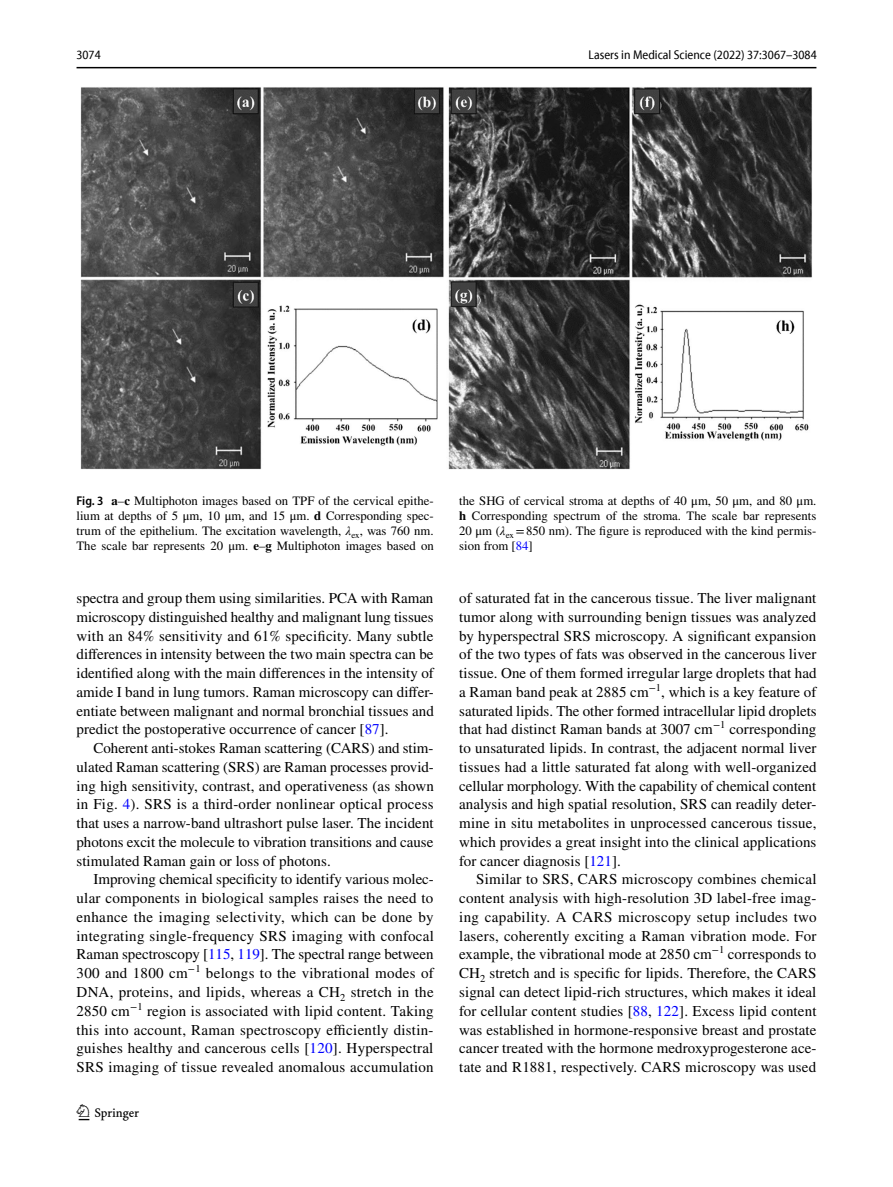
<style>
.page{position:relative;width:893px;height:1187px;background:#fff}
.page>*{position:absolute;margin:0;border:0;box-sizing:border-box;transform-origin:0 0}
.t1{font:22.5px "Springnew Regular 2";color:#000}
.t2{font:15px/18.8px "STIX";letter-spacing:.005em;color:#000;text-align:justify}
.t3{font:12.75px/15px "STIX";color:#000;text-align:justify}
.t4{font:semi-condensed 12.75px "Myriad Pro Unic";color:#000}
.s1{font-family:"Myriad Pro";font-weight:600;font-stretch:semi-condensed}
.s2{font-weight:700}
.s3{font-style:italic}
.s4{color:#00f}
</style>
<div class="page">
<hr style="left:77px;top:67px;width:739px;height:1px;background:#000">
<img style="left:81px;top:87px;width:731px;height:382px">
<p class="t4" style="left:77px;top:50px;width:26px">3074</p>
<p class="t4" style="left:588px;top:50px;width:230px">Lasers in Medical Science (2022) 37:3067–3084</p>
<p class="t3" style="left:77px;top:494px;width:359px"><span class="s1">Fig. 3</span> <span class="s2">a</span>–<span class="s2">c</span> Multiphoton images based on TPF of the cervical epithe&shy;lium at depths of 5 μm, 10 μm, and 15 μm. <span class="s2">d</span> Corresponding spec&shy;trum of the epithelium. The excitation wavelength, <span class="s3">λ</span><sub>ex</sub>, was 760 nm.<br>The scale bar represents 20 μm. <span class="s2">e</span>–<span class="s2">g</span> Multiphoton images based on</p>
<p class="t3" style="left:459px;top:494px;width:359px">the SHG of cervical stroma at depths of 40 μm, 50 μm, and 80 μm. <span class="s2">h</span> Corresponding spectrum of the stroma. The scale bar represents 20 μm (<span class="s3">λ</span><sub>ex</sub> =850 nm). The figure is reproduced with the kind permis&shy;sion from [<span class="s4">84</span>]</p>
<p class="t2" style="left:77px;top:589px;width:359px">spectra and group them using similarities. PCA with Raman microscopy distinguished healthy and malignant lung tissues with an 84% sensitivity and 61% specificity. Many subtle differences in intensity between the two main spectra can be identified along with the main differences in the intensity of amide I band in lung tumors. Raman microscopy can differ&shy;entiate between malignant and normal bronchial tissues and predict the postoperative occurrence of cancer [<span class="s4">87</span>].</p>
<p class="t2" style="left:77px;top:739px;width:359px;text-indent:17px">Coherent anti-stokes Raman scattering (CARS) and stim&shy;ulated Raman scattering (SRS) are Raman processes provid&shy;ing high sensitivity, contrast, and operativeness (as shown in Fig. <span class="s4">4</span>). SRS is a third-order nonlinear optical process that uses a narrow-band ultrashort pulse laser. The incident photons excit the molecule to vibration transitions and cause stimulated Raman gain or loss of photons.</p>
<p class="t2" style="left:77px;top:871px;width:359px;text-indent:17px">Improving chemical specificity to identify various molec&shy;ular components in biological samples raises the need to enhance the imaging selectivity, which can be done by integrating single-frequency SRS imaging with confocal Raman spectroscopy [<span class="s4">115</span>, <span class="s4">119</span>]. The spectral range between 300 and 1800 cm<sup>−1</sup> belongs to the vibrational modes of DNA, proteins, and lipids, whereas a CH<sub>2</sub> stretch in the 2850 cm<sup>−1</sup> region is associated with lipid content. Taking this into account, Raman spectroscopy efficiently distin&shy;guishes healthy and cancerous cells [<span class="s4">120</span>]. Hyperspectral SRS imaging of tissue revealed anomalous accumulation</p>
<h1 class="t1" style="left:79px;top:1104px;width:62px">1 3</h1>
<p class="t2" style="left:459px;top:589px;width:359px">of saturated fat in the cancerous tissue. The liver malignant tumor along with surrounding benign tissues was analyzed by hyperspectral SRS microscopy. A significant expansion of the two types of fats was observed in the cancerous liver tissue. One of them formed irregular large droplets that had a Raman band peak at 2885 cm<sup>−1</sup>, which is a key feature of saturated lipids. The other formed intracellular lipid droplets that had distinct Raman bands at 3007 cm<sup>−1</sup> corresponding to unsaturated lipids. In contrast, the adjacent normal liver tissues had a little saturated fat along with well-organized cellular morphology. With the capability of chemical content analysis and high spatial resolution, SRS can readily deter&shy;mine in situ metabolites in unprocessed cancerous tissue, which provides a great insight into the clinical applications for cancer diagnosis [<span class="s4">121</span>].</p>
<p class="t2" style="left:459px;top:871px;width:359px;text-indent:17px">Similar to SRS, CARS microscopy combines chemical content analysis with high-resolution 3D label-free imag&shy;ing capability. A CARS microscopy setup includes two lasers, coherently exciting a Raman vibration mode. For example, the vibrational mode at 2850 cm<sup>−1</sup> corresponds to CH<sub>2</sub> stretch and is specific for lipids. Therefore, the CARS signal can detect lipid-rich structures, which makes it ideal for cellular content studies [<span class="s4">88</span>, <span class="s4">122</span>]. Excess lipid content was established in hormone-responsive breast and prostate cancer treated with the hormone medroxyprogesterone ace&shy;tate and R1881, respectively. CARS microscopy was used</p>
</div>
